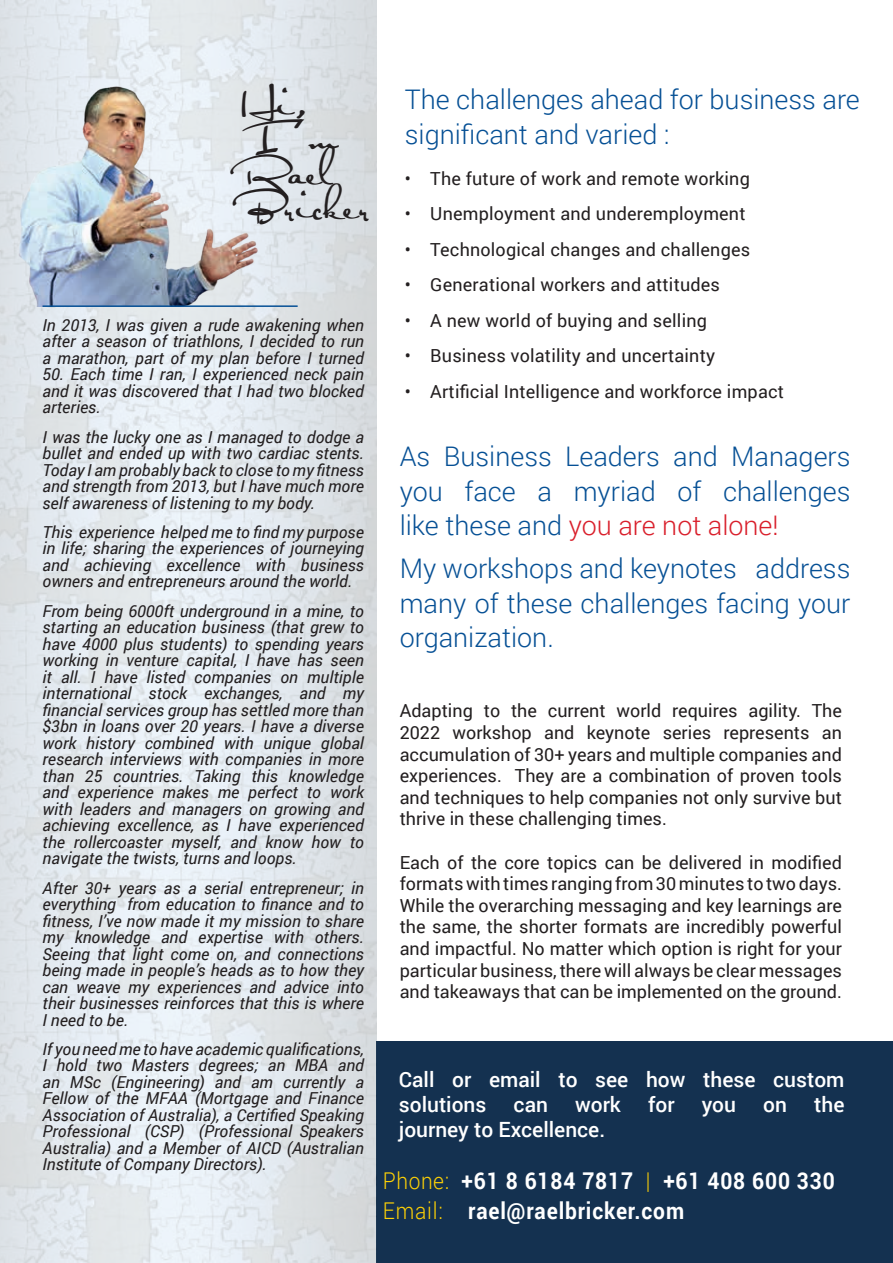
<style>
.page{position:relative;width:893px;height:1263px;background:#fff}
.page>*{position:absolute;margin:0;border:0;box-sizing:border-box;transform-origin:0 0}
.t1{font:36px/34.5px "Satisfaction";color:#231f20}
.t2{font:300 27px/34.5px "Roboto";color:#065095;text-align:justify}
.t3{font:700 23.1px/30px "Roboto";letter-spacing:.04em;color:#fff;scale:.91 1}
.t4{font:500 21px/25.2px "Roboto";color:#fff}
.t5{font:18px/21.6px "Roboto";letter-spacing:.01em;color:#231f20;text-align:justify}
.t6{font:italic 16.5px/16.5px "Roboto";color:#231f20;text-align:justify}
.s1{color:#d91f2b}
.s2{font-weight:300;color:#fed105}
</style>
<div class="page">
<div style="left:377px;top:1042px;width:516px;height:221px;background:#143150"></div>
<img style="left:0;top:0;width:377px;height:1263px">
<img style="left:14px;top:67px;width:284px;height:240px">
<hr style="left:43px;top:305px;width:255px;height:2px;background:#065095">
<h1 class="t1" style="left:242px;top:84px;width:127px">Hi,<br>I’m<br>Rael<br>Bricker</h1>
<p class="t6" style="left:43px;top:316px;width:323px">In 2013, I was given a rude awakening when after a season of triathlons, I decided to run a marathon, part of my plan before I turned</p>
<p class="t6" style="left:43px;top:366px;width:323px">50. Each time I ran, I experienced neck pain and it was discovered that I had two blocked arteries.</p>
<p class="t6" style="left:43px;top:428px;width:323px">I was the lucky one as I managed to dodge a bullet and ended up with two cardiac stents.<br>Today I am probably back to close to my fitness and strength from 2013, but I have much more self awareness of listening to my body.</p>
<p class="t6" style="left:43px;top:523px;width:323px">This experience helped me to find my purpose in life; sharing the experiences of journeying and achieving excellence with business owners and entrepreneurs around the world.</p>
<p class="t6" style="left:43px;top:602px;width:323px">From being 6000ft underground in a mine, to starting an education business (that grew to have 4000 plus students) to spending years working in venture capital, I have has seen it all. I have listed companies on multiple international stock exchanges, and my financial services group has settled more than $3bn in loans over 20 years. I have a diverse work history combined with unique global research interviews with companies in more than 25 countries. Taking this knowledge and experience makes me perfect to work with leaders and managers on growing and achieving excellence, as I have experienced the rollercoaster myself, and know how to navigate the twists, turns and loops.</p>
<p class="t6" style="left:43px;top:879px;width:323px">After 30+ years as a serial entrepreneur; in everything from education to finance and to fitness, I’ve now made it my mission to share my knowledge and expertise with others.<br>Seeing that light come on, and connections being made in people’s heads as to how they can weave my experiences and advice into their businesses reinforces that this is where I need to be.</p>
<p class="t6" style="left:43px;top:1040px;width:323px">If you need me to have academic qualifications, I hold two Masters degrees; an MBA and an MSc (Engineering) and am currently a Fellow of the MFAA (Mortgage and Finance Association of Australia), a Certified Speaking Professional (CSP) (Professional Speakers Australia) and a Member of AICD (Australian Institute of Company Directors).</p>
<h2 class="t2" style="left:405px;top:81px;width:457px">The challenges ahead for business are significant and varied :</h2>
<p class="t5" style="left:405px;top:167px;width:347px">• The future of work and remote working</p>
<p class="t5" style="left:405px;top:202px;width:342px">• Unemployment and underemployment</p>
<p class="t5" style="left:405px;top:238px;width:347px">• Technological changes and challenges</p>
<p class="t5" style="left:405px;top:273px;width:317px">• Generational workers and attitudes</p>
<p class="t5" style="left:405px;top:309px;width:304px">• A new world of buying and selling</p>
<p class="t5" style="left:405px;top:344px;width:312px">• Business volatility and uncertainty</p>
<p class="t5" style="left:405px;top:380px;width:381px">• Artificial Intelligence and workforce impact</p>
<h2 class="t2" style="left:400px;top:439px;width:452px">As Business Leaders and Managers you face a myriad of challenges like these and <span class="s1">you are not alone!</span></h2>
<h2 class="t2" style="left:400px;top:551px;width:452px">My workshops and keynotes address many of these challenges facing your organization.</h2>
<p class="t5" style="left:400px;top:699px;width:444px">Adapting to the current world requires agility. The 2022 workshop and keynote series represents an accumulation of 30+ years and multiple companies and experiences. They are a combination of proven tools and techniques to help companies not only survive but thrive in these challenging times.</p>
<p class="t5" style="left:400px;top:851px;width:444px">Each of the core topics can be delivered in modified formatswithtimes rangingfrom30minutes totwodays.<br>While the overarching messaging and key learnings are the same, the shorter formats are incredibly powerful and impactful. No matter which option is right for your particular business, there will always be clear messages and takeaways that can be implemented on the ground.</p>
<p class="t4" style="left:399px;top:1066px;width:447px">Call or email to see how these custom solutions</p>
<p class="t4" style="left:514px;top:1091px;width:36px">can</p>
<p class="t4" style="left:575px;top:1091px;width:47px">work</p>
<p class="t4" style="left:648px;top:1091px;width:28px">for</p>
<p class="t4" style="left:702px;top:1091px;width:36px">you</p>
<p class="t4" style="left:763px;top:1091px;width:25px">on</p>
<p class="t4" style="left:814px;top:1091px;width:32px">the</p>
<p class="t4" style="left:399px;top:1116px;width:208px">journey to Excellence.</p>
<h3 class="t3" style="left:383px;top:1165px;width:498px"><span class="s2">Phone:</span> +61 8 6184 7817 <span class="s2">|</span> +61 408 600 330<br><span class="s2">Email:</span> rael@raelbricker.com</h3>
</div>
